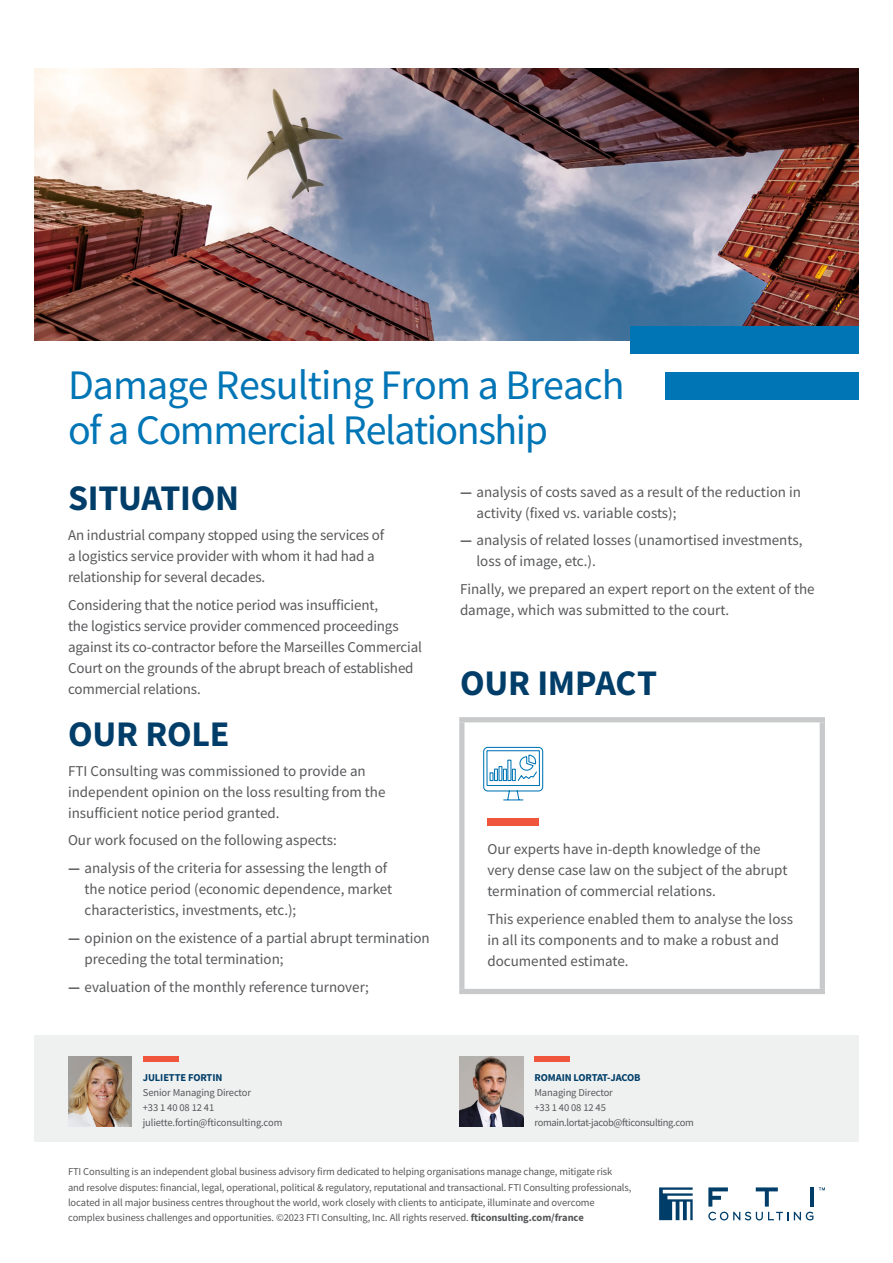
<style>
.page{position:relative;width:893px;height:1263px;background:#fff}
.page>*{position:absolute;margin:0;border:0;box-sizing:border-box;transform-origin:0 0}
.Headline{font:42px/45px "Source Sans Pro";letter-spacing:-.03em;color:#0075b6}
.Heading{font:700 36px "Source Sans Pro";letter-spacing:-.005em;color:#003e69}
.Body_Copy{font:15px/21px "Source Sans Pro";color:#57585a}
.Infographics{font:15px/21px "Source Sans Pro";color:#57585a}
.Boilerplate{font:10.5px/15.1px "Source Sans Pro";letter-spacing:-.01em;color:#57585a}
.Bio_details{font:10.5px "Source Sans Pro";letter-spacing:-.01em;color:#57585a}
.Bio_details-2{font:10.5px "Source Sans Pro";letter-spacing:-.03em;color:#57585a}
.Bio_Name{font:700 10.5px "Source Sans Pro";letter-spacing:-.01em;color:#003e69}
.s1{font-weight:700}
</style>
<div class="page">
<img style="left:34px;top:68px;width:825px;height:272px">
<div style="left:630px;top:326px;width:229px;height:28px;background:#0075b6"></div>
<div style="left:666px;top:372px;width:193px;height:27px;background:#0075b6"></div>
<div style="left:459px;top:717px;width:366px;height:5px;background:#c7c9ca"></div>
<div style="left:459px;top:722px;width:5px;height:267px;background:#c7c9ca"></div>
<div style="left:820px;top:722px;width:5px;height:267px;background:#c7c9ca"></div>
<div style="left:459px;top:989px;width:366px;height:5px;background:#c7c9ca"></div>
<svg style="left:483px;top:746px;width:61px;height:54px"></svg>
<div style="left:487px;top:819px;width:52px;height:7px;background:#f0553e"></div>
<div style="left:34px;top:1035px;width:825px;height:107px;background:#eff0f0"></div>
<img style="left:68px;top:1056px;width:64px;height:71px">
<img style="left:460px;top:1056px;width:63px;height:71px">
<svg style="left:659px;top:1187px;width:34px;height:33px"></svg>
<svg style="left:708px;top:1212px;width:105px;height:8px"></svg>
<svg style="left:819px;top:1187px;width:6px;height:3px"></svg>
<svg style="left:756px;top:1187px;width:22px;height:19px"></svg>
<hr style="left:810px;top:1187px;width:4px;height:19px;background:#003e69">
<svg style="left:708px;top:1187px;width:20px;height:19px"></svg>
<div style="left:143px;top:1056px;width:36px;height:5px;background:#f0553e"></div>
<div style="left:534px;top:1056px;width:36px;height:5px;background:#f0553e"></div>
<p class="Headline" style="left:68px;top:362px;width:558px">Damage Resulting From a Breach of a Commercial Relationship</p>
<p class="Heading" style="left:68px;top:474px;width:173px">SITUATION</p>
<p class="Body_Copy" style="left:68px;top:524px;width:318px">An industrial company stopped using the services of a logistics service provider with whom it had had a relationship for several decades.</p>
<p class="Body_Copy" style="left:68px;top:594px;width:355px">Considering that the notice period was insufficient,<br>the logistics service provider commenced proceedings against its co-contractor before the Marseilles Commercial Court on the grounds of the abrupt breach of established commercial relations.</p>
<p class="Heading" style="left:68px;top:710px;width:163px">OUR ROLE</p>
<p class="Body_Copy" style="left:68px;top:760px;width:319px">FTI Consulting was commissioned to provide an independent opinion on the loss resulting from the insufficient notice period granted.</p>
<p class="Body_Copy" style="left:68px;top:830px;width:270px">Our work focused on the following aspects:</p>
<p class="Body_Copy" style="left:85px;top:857px;width:309px;text-indent:-16px"><span class="s1">—</span> analysis of the criteria for assessing the length of the notice period (economic dependence, market characteristics, investments, etc.);</p>
<p class="Body_Copy" style="left:85px;top:927px;width:347px;text-indent:-16px"><span class="s1">—</span> opinion on the existence of a partial abrupt termination preceding the total termination;</p>
<p class="Body_Copy" style="left:68px;top:976px;width:302px"><span class="s1">—</span> evaluation of the monthly reference turnover;</p>
<p class="Body_Copy" style="left:476px;top:481px;width:326px;text-indent:-16px"><span class="s1">—</span> analysis of costs saved as a result of the reduction in activity (fixed vs. variable costs);</p>
<p class="Body_Copy" style="left:476px;top:530px;width:327px;text-indent:-16px"><span class="s1">—</span> analysis of related losses (unamortised investments, loss of image, etc.).</p>
<p class="Body_Copy" style="left:460px;top:578px;width:356px">Finally, we prepared an expert report on the extent of the damage, which was submitted to the court.</p>
<p class="Heading" style="left:460px;top:659px;width:199px">OUR IMPACT</p>
<p class="Infographics" style="left:487px;top:838px;width:301px">Our experts have in-depth knowledge of the very dense case law on the subject of the abrupt termination of commercial relations.</p>
<p class="Infographics" style="left:487px;top:908px;width:307px">This experience enabled them to analyse the loss in all its components and to make a robust and documented estimate.</p>
<p class="Bio_Name" style="left:143px;top:1070px;width:81px">JULIETTE FORTIN</p>
<p class="Bio_details" style="left:143px;top:1086px;width:110px">Senior Managing Director</p>
<p class="Bio_details" style="left:143px;top:1101px;width:73px">+33 1 40 08 12 41</p>
<p class="Bio_details" style="left:143px;top:1116px;width:141px">juliette.fortin@fticonsulting.com</p>
<p class="Bio_Name" style="left:534px;top:1070px;width:108px">ROMAIN LORTAT-JACOB</p>
<p class="Bio_details" style="left:534px;top:1086px;width:80px">Managing Director</p>
<p class="Bio_details" style="left:534px;top:1101px;width:73px">+33 1 40 08 12 45</p>
<p class="Bio_details-2" style="left:534px;top:1116px;width:161px">romain.lortat-jacob@fticonsulting.com</p>
<p class="Boilerplate" style="left:68px;top:1164px;width:565px">FTI Consulting is an independent global business advisory firm dedicated to helping organisations manage change, mitigate risk and resolve disputes: financial, legal, operational, political &amp; regulatory, reputational and transactional. FTI Consulting professionals, located in all major business centres throughout the world, work closely with clients to anticipate, illuminate and overcome complex business challenges and opportunities. ©2023 FTI Consulting, Inc. All rights reserved. <span class="s1">fticonsulting.com/france</span></p>
</div>
